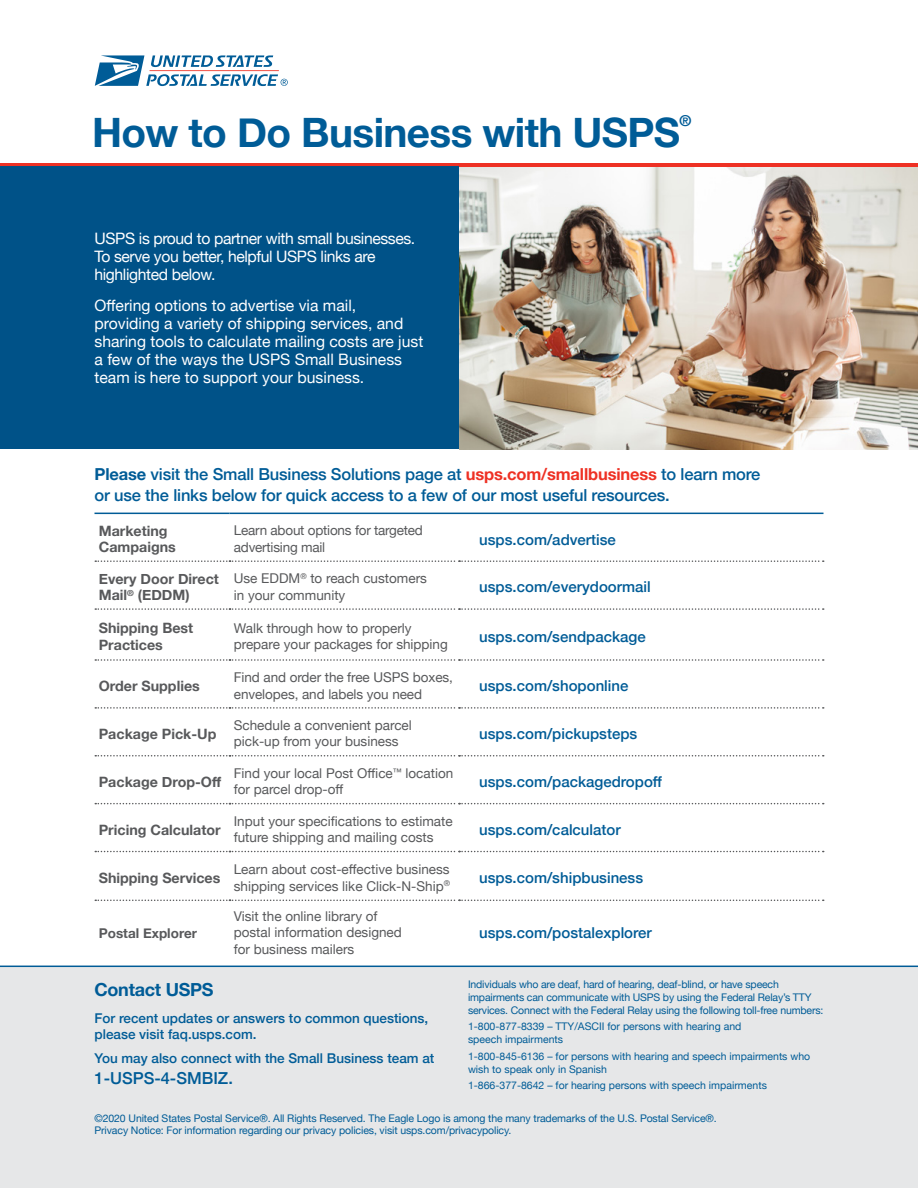
<style>
.page{position:relative;width:918px;height:1188px;background:#fff}
.page>*{position:absolute;margin:0;border:0;box-sizing:border-box;transform-origin:0 0}
.t1{font:700 40.5px "Helvetica Neue";letter-spacing:-.015em;color:#005c97}
.t2{font:700 18px "Helvetica Neue";letter-spacing:-.015em;color:#005c97}
.t3{font:500 16.5px/20.2px "Helvetica Neue";letter-spacing:-.01em;color:#005c97}
.t4{font:15.75px/18px "Helvetica Neue";color:#fff}
.t5{font:15.75px/18px "Helvetica Neue";letter-spacing:-.025em;color:#fff}
.t6{font:500 15px "Helvetica Neue";color:#005c97}
.t7{font:700 15px "Helvetica Neue";color:#005c97}
.t8{font:700 14.25px/16.5px "Helvetica Neue";color:#58595b}
.t9{font:13.5px/16.5px "Helvetica Neue";color:#58595b}
.t10{font:500 13.5px/15.8px "Helvetica Neue";color:#005c97}
.t11{font:700 13.5px "Helvetica Neue";color:#58595b}
.t12{font:10.5px/12.6px "Helvetica Neue";letter-spacing:-.01em;color:#005c97}
.s1{font-weight:700}
.s2{font-weight:700;color:#ee3124}
</style>
<div class="page">
<img style="left:459px;top:167px;width:459px;height:282px">
<div style="left:0;top:966px;width:918px;height:222px;background:#e6e7e8"></div>
<hr style="left:0;top:163px;width:918px;height:4px;background:#ee3124">
<div style="left:0;top:167px;width:459px;height:282px;background:#005288"></div>
<svg style="left:94px;top:55px;width:194px;height:32px"></svg>
<hr style="left:94px;top:513px;width:136px;height:1px;background:#005c97">
<hr style="left:230px;top:513px;width:229px;height:1px;background:#005c97">
<hr style="left:459px;top:513px;width:365px;height:1px;background:#005c97">
<svg style="left:95px;top:560px;width:729px;height:2px"></svg>
<svg style="left:95px;top:608px;width:729px;height:2px"></svg>
<svg style="left:95px;top:659px;width:729px;height:2px"></svg>
<svg style="left:95px;top:707px;width:729px;height:2px"></svg>
<svg style="left:95px;top:755px;width:729px;height:2px"></svg>
<svg style="left:95px;top:803px;width:729px;height:1px"></svg>
<svg style="left:95px;top:851px;width:729px;height:1px"></svg>
<svg style="left:95px;top:900px;width:729px;height:1px"></svg>
<h1 class="t1" style="left:92px;top:101px;width:590px">How to Do Business with USPS</h1>
<h3 class="t7" style="left:680px;top:109px;width:13px">®</h3>
<h3 class="t5" style="left:94px;top:230px;width:322px">USPS is proud to partner with small businesses.<br>To serve you better, helpful USPS links are highlighted below.</h3>
<h3 class="t4" style="left:94px;top:298px;width:330px">Offering options to advertise via mail, providing a variety of shipping services, and sharing tools to calculate mailing costs are just a few of the ways the USPS Small Business team is here to support your business.</h3>
<h3 class="t3" style="left:94px;top:463px;width:667px"><span class="s1">Please</span> visit the Small Business Solutions page at <span class="s2">usps.com/smallbusiness</span> to learn more or use the links below for quick access to a few of our most useful resources.</h3>
<h3 class="t8" style="left:99px;top:523px;width:79px">Marketing<br>Campaigns</h3>
<p class="t9" style="left:234px;top:523px;width:191px">Learn about options for targeted advertising mail</p>
<h3 class="t6" style="left:479px;top:527px;width:138px">usps.com/advertise</h3>
<h3 class="t8" style="left:99px;top:571px;width:122px">Every Door Direct<br>Mail<sup>®</sup> (EDDM)</h3>
<p class="t9" style="left:234px;top:571px;width:195px">Use EDDM<sup>®</sup> to reach customers in your community</p>
<h3 class="t6" style="left:479px;top:575px;width:173px">usps.com/everydoormail</h3>
<h3 class="t8" style="left:99px;top:620px;width:96px">Shipping Best<br>Practices</h3>
<p class="t9" style="left:234px;top:620px;width:216px">Walk through how to properly prepare your packages for shipping</p>
<h3 class="t6" style="left:479px;top:624px;width:168px">usps.com/sendpackage</h3>
<h3 class="t8" style="left:99px;top:678px;width:103px">Order Supplies</h3>
<p class="t9" style="left:234px;top:670px;width:221px">Find and order the free USPS boxes, envelopes, and labels you need</p>
<h3 class="t6" style="left:479px;top:674px;width:151px">usps.com/shoponline</h3>
<h3 class="t8" style="left:99px;top:726px;width:119px">Package Pick-Up</h3>
<p class="t9" style="left:234px;top:718px;width:180px">Schedule a convenient parcel pick-up from your business</p>
<h3 class="t6" style="left:479px;top:722px;width:160px">usps.com/pickupsteps</h3>
<h3 class="t8" style="left:99px;top:774px;width:124px">Package Drop-Off</h3>
<p class="t9" style="left:234px;top:766px;width:221px">Find your local Post Office<sup>™</sup> location for parcel drop-off</p>
<h3 class="t6" style="left:479px;top:770px;width:184px">usps.com/packagedropoff</h3>
<h3 class="t8" style="left:99px;top:822px;width:123px">Pricing Calculator</h3>
<p class="t9" style="left:234px;top:813px;width:220px">Input your specifications to estimate future shipping and mailing costs</p>
<h3 class="t6" style="left:479px;top:817px;width:143px">usps.com/calculator</h3>
<h3 class="t8" style="left:99px;top:870px;width:123px">Shipping Services</h3>
<p class="t9" style="left:234px;top:862px;width:218px">Learn about cost-effective business shipping services like Click-N-Ship<sup>®</sup></p>
<h3 class="t6" style="left:479px;top:866px;width:165px">usps.com/shipbusiness</h3>
<p class="t11" style="left:99px;top:922px;width:100px">Postal Explorer</p>
<p class="t9" style="left:234px;top:909px;width:170px">Visit the online library of postal information designed for business mailers</p>
<h3 class="t6" style="left:479px;top:921px;width:174px">usps.com/postalexplorer</h3>
<p class="t12" style="left:468px;top:979px;width:357px">Individuals who are deaf, hard of hearing, deaf-blind, or have speech impairments can communicate with USPS by using the Federal Relay’s TTY services. Connect with the Federal Relay using the following toll-free numbers:</p>
<p class="t12" style="left:468px;top:1021px;width:275px">1-800-877-8339 – TTY/ASCII for persons with hearing and speech impairments</p>
<p class="t12" style="left:468px;top:1051px;width:344px">1-800-845-6136 – for persons with hearing and speech impairments who wish to speak only in Spanish</p>
<p class="t12" style="left:468px;top:1080px;width:300px">1-866-377-8642 – for hearing persons with speech impairments</p>
<p class="t12" style="left:95px;top:1112px;width:624px">©2020 United States Postal Service®. All Rights Reserved. The Eagle Logo is among the many trademarks of the U.S. Postal Service®.<br>Privacy Notice: For information regarding our privacy policies, visit usps.com/privacypolicy.</p>
<h2 class="t2" style="left:94px;top:975px;width:121px">Contact USPS</h2>
<p class="t10" style="left:94px;top:1009px;width:335px">For recent updates or answers to common questions, please visit faq.usps.com.</p>
<p class="t10" style="left:94px;top:1050px;width:341px">You may also connect with the Small Business team at</p>
<h3 class="t3" style="left:94px;top:1066px;width:140px">1-USPS-4-SMBIZ.</h3>
</div>
